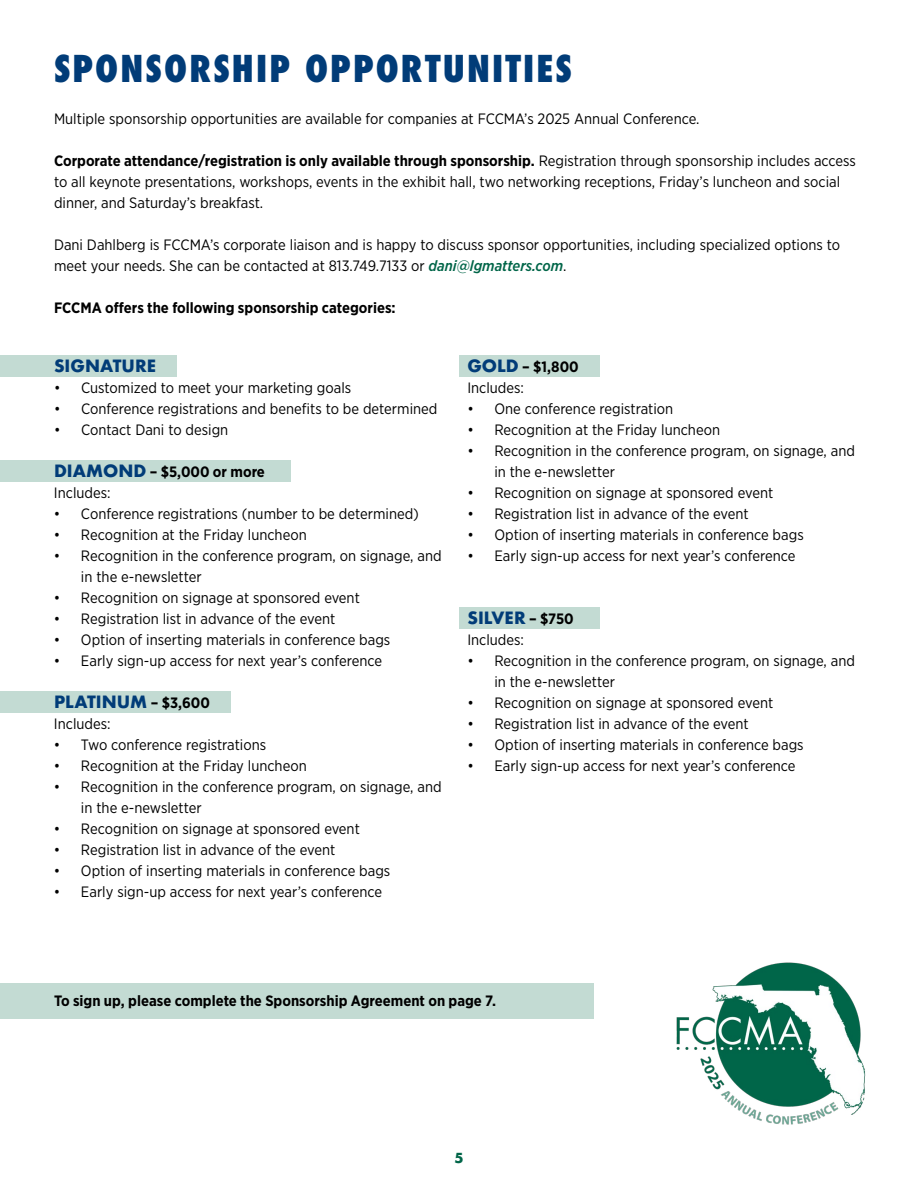
<style>
.page{position:relative;width:918px;height:1188px;background:#fff}
.page>*{position:absolute;margin:0;border:0;box-sizing:border-box;transform-origin:0 0}
.t1{font:800 condensed 36px "Futura";letter-spacing:.06em;color:#013c78}
.t2{font:700 16.5px "Futura";color:#013c78}
.t3{font:15px/21px "Gotham Narrow";color:#000}
.t4{font:700 15px/21px "Gotham Narrow";color:#000}
.t5{font:700 13.5px "Futura";color:#006548}
.s1{font-weight:700}
.s2{font-weight:500;font-style:italic;color:#006548}
.s3{font-family:"Futura";font-size:16.5px;color:#013c78}
.s4{font-weight:400}
.s5{font-family:"Gotham Narrow";font-size:15px;color:#000}
.s6{font-family:"Futura";font-weight:700;font-size:16.5px;color:#013c78}
</style>
<div class="page">
<div style="left:459px;top:607px;width:140px;height:22px;background:#c3dbd3"></div>
<div style="left:459px;top:355px;width:140px;height:22px;background:#c3dbd3"></div>
<div style="left:0;top:983px;width:594px;height:35px;background:#c3dbd3"></div>
<div style="left:0;top:691px;width:230px;height:22px;background:#c3dbd3"></div>
<div style="left:0;top:460px;width:291px;height:22px;background:#c3dbd3"></div>
<div style="left:0;top:355px;width:176px;height:22px;background:#c3dbd3"></div>
<img style="left:676px;top:962px;width:190px;height:163px">
<h1 class="t1" style="left:54px;top:45px;width:519px">SPONSORSHIP OPPORTUNITIES</h1>
<p class="t3" style="left:54px;top:108px;width:647px">Multiple sponsorship opportunities are available for companies at FCCMA’s 2025 Annual Conference.</p>
<p class="t3" style="left:54px;top:150px;width:803px"><span class="s1">Corporate attendance/registration is only available through sponsorship.</span> Registration through sponsorship includes access to all keynote presentations, workshops, events in the exhibit hall, two networking receptions, Friday’s luncheon and social dinner, and Saturday’s breakfast.</p>
<p class="t3" style="left:54px;top:234px;width:788px">Dani Dahlberg is FCCMA’s corporate liaison and is happy to discuss sponsor opportunities, including specialized options to meet your needs. She can be contacted at 813.749.7133 or <span class="s2">dani@lgmatters.com</span>.</p>
<p class="t4" style="left:54px;top:298px;width:343px">FCCMA offers the following sponsorship categories:</p>
<p class="t2" style="left:54px;top:354px;width:104px">SIGNATURE</p>
<p class="t3" style="left:54px;top:377px;width:299px">• Customized to meet your marketing goals</p>
<p class="t3" style="left:54px;top:398px;width:385px">• Conference registrations and benefits to be determined</p>
<p class="t3" style="left:54px;top:419px;width:176px">• Contact Dani to design</p>
<p class="t4" style="left:54px;top:461px;width:212px"><span class="s3">DIAMOND</span> – $5,000 or more<br><span class="s4">Includes:</span></p>
<p class="t3" style="left:54px;top:503px;width:366px">• Conference registrations (number to be determined)</p>
<p class="t3" style="left:54px;top:524px;width:254px">• Recognition at the Friday luncheon</p>
<p class="t3" style="left:81px;top:545px;width:362px;text-indent:-27px">• Recognition in the conference program, on signage, and in the e-newsletter</p>
<p class="t3" style="left:54px;top:587px;width:307px">• Recognition on signage at sponsored event</p>
<p class="t3" style="left:54px;top:608px;width:283px">• Registration list in advance of the event</p>
<p class="t3" style="left:54px;top:629px;width:338px">• Option of inserting materials in conference bags</p>
<p class="t3" style="left:54px;top:650px;width:330px">• Early sign-up access for next year’s conference</p>
<p class="t2" style="left:54px;top:690px;width:157px">PLATINUM <span class="s5">– $3,600</span></p>
<p class="t3" style="left:54px;top:713px;width:58px">Includes:</p>
<p class="t3" style="left:54px;top:734px;width:214px">• Two conference registrations</p>
<p class="t3" style="left:54px;top:755px;width:254px">• Recognition at the Friday luncheon</p>
<p class="t3" style="left:81px;top:776px;width:362px;text-indent:-27px">• Recognition in the conference program, on signage, and in the e-newsletter</p>
<p class="t3" style="left:54px;top:818px;width:307px">• Recognition on signage at sponsored event</p>
<p class="t3" style="left:54px;top:839px;width:283px">• Registration list in advance of the event</p>
<p class="t3" style="left:54px;top:860px;width:338px">• Option of inserting materials in conference bags</p>
<p class="t3" style="left:54px;top:881px;width:330px">• Early sign-up access for next year’s conference</p>
<p class="t3" style="left:467px;top:356px;width:113px"><span class="s6">GOLD</span> <span class="s1">– $1,800<br></span>Includes:</p>
<p class="t3" style="left:467px;top:398px;width:207px">• One conference registration</p>
<p class="t3" style="left:467px;top:419px;width:254px">• Recognition at the Friday luncheon</p>
<p class="t3" style="left:494px;top:440px;width:362px;text-indent:-27px">• Recognition in the conference program, on signage, and in the e-newsletter</p>
<p class="t3" style="left:467px;top:482px;width:307px">• Recognition on signage at sponsored event</p>
<p class="t3" style="left:467px;top:503px;width:283px">• Registration list in advance of the event</p>
<p class="t3" style="left:467px;top:524px;width:338px">• Option of inserting materials in conference bags</p>
<p class="t3" style="left:467px;top:545px;width:330px">• Early sign-up access for next year’s conference</p>
<p class="t2" style="left:467px;top:606px;width:108px">SILVER <span class="s5">– $750</span></p>
<p class="t3" style="left:467px;top:629px;width:58px">Includes:</p>
<p class="t3" style="left:494px;top:650px;width:362px;text-indent:-27px">• Recognition in the conference program, on signage, and in the e-newsletter</p>
<p class="t3" style="left:467px;top:692px;width:307px">• Recognition on signage at sponsored event</p>
<p class="t3" style="left:467px;top:713px;width:283px">• Registration list in advance of the event</p>
<p class="t3" style="left:467px;top:734px;width:338px">• Option of inserting materials in conference bags</p>
<p class="t3" style="left:467px;top:755px;width:330px">• Early sign-up access for next year’s conference</p>
<p class="t4" style="left:54px;top:991px;width:444px">To sign up, please complete the Sponsorship Agreement on page 7.</p>
<p class="t5" style="left:454px;top:1148px;width:11px">5</p>
</div>
